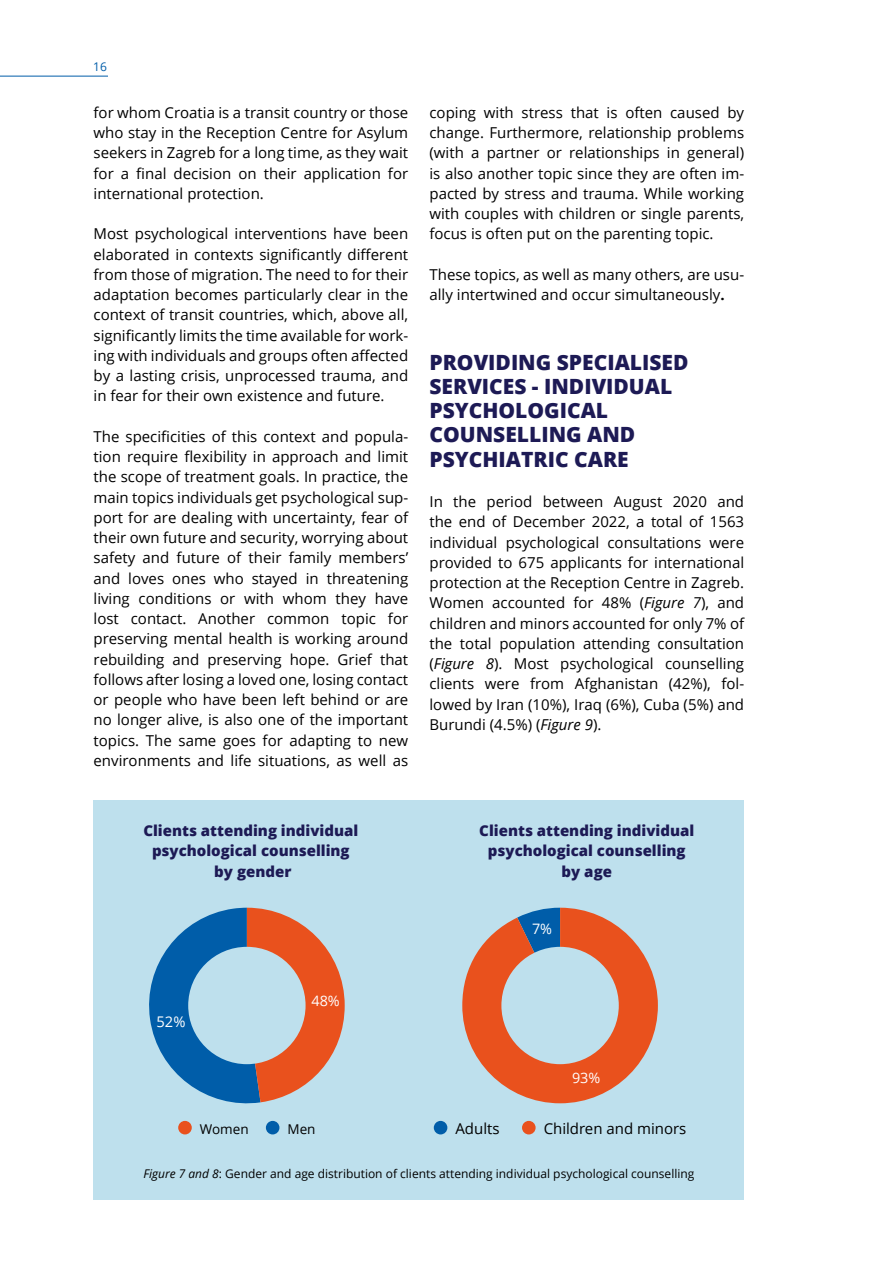
<style>
.page{position:relative;width:893px;height:1263px;background:#fff}
.page>*{position:absolute;margin:0;border:0;box-sizing:border-box;transform-origin:0 0}
.t1{font:800 21px/24.2px "Open Sans";color:#1d1a55}
.t2{font:15px/20.2px "Open Sans";color:#000;text-align:justify}
.t3{font:800 15px/20.2px "Open Sans";color:#1d1a55;text-align:center}
.t4{font:14.7px "Open Sans";color:#fff}
.t5{font:14.4px "Open Sans";color:#fff}
.t6{font:13.5px "Open Sans";color:#000}
.t7{font:12px "Open Sans";color:#000}
.t8{font:12px "Open Sans";color:#005da9}
.s1{font-weight:700}
.s2{font-style:italic}
</style>
<div class="page">
<div style="left:94px;top:800px;width:650px;height:399px;background:#bee0ed"></div>
<hr style="left:0;top:76px;width:108px;height:1px;background:#005da9">
<svg style="left:462px;top:908px;width:196px;height:195px"></svg>
<svg style="left:149px;top:908px;width:196px;height:196px"></svg>
<div style="left:188px;top:947px;width:118px;height:117px;background:#bee0ed;border-radius:50%"></div>
<div style="left:501px;top:947px;width:118px;height:117px;background:#bee0ed;border-radius:50%"></div>
<div style="left:178px;top:1121px;width:14px;height:13px;background:#e9511d;border-radius:50%"></div>
<div style="left:266px;top:1121px;width:13px;height:13px;background:#005da9;border-radius:50%"></div>
<div style="left:522px;top:1121px;width:14px;height:13px;background:#e9511d;border-radius:50%"></div>
<div style="left:434px;top:1121px;width:13px;height:13px;background:#005da9;border-radius:50%"></div>
<p class="t8" style="left:93px;top:58px;width:15px">16</p>
<p class="t2" style="left:94px;top:102px;width:316px">for whom Croatia is a transit country or those who stay in the Reception Centre for Asylum seekers in Zagreb for a long time, as they wait for a final decision on their application for international protection.</p>
<p class="t2" style="left:94px;top:223px;width:316px">Most psychological interventions have been elaborated in contexts significantly different from those of migration. The need to for their adaptation becomes particularly clear in the context of transit countries, which, above all, significantly limits the time available for work&shy;ing with individuals and groups often affected by a lasting crisis, unprocessed trauma, and in fear for their own existence and future.</p>
<p class="t2" style="left:94px;top:426px;width:316px">The specificities of this context and popula&shy;tion require flexibility in approach and limit the scope of treatment goals. In practice, the main topics individuals get psychological sup&shy;port for are dealing with uncertainty, fear of their own future and security, worrying about safety and future of their family members’ and loves ones who stayed in threatening living conditions or with whom they have lost contact. Another common topic for preserving mental health is working around rebuilding and preserving hope. Grief that follows after losing a loved one, losing contact or people who have been left behind or are no longer alive, is also one of the important topics. The same goes for adapting to new environments and life situations, as well as</p>
<p class="t2" style="left:429px;top:102px;width:316px">coping with stress that is often caused by change. Furthermore, relationship problems (with a partner or relationships in general) is also another topic since they are often im&shy;pacted by stress and trauma. While working with couples with children or single parents, focus is often put on the parenting topic.</p>
<p class="t2" style="left:429px;top:264px;width:316px">These topics, as well as many others, are usu&shy;ally intertwined and occur simultaneously<span class="s1">.</span></p>
<h1 class="t1" style="left:429px;top:349px;width:261px">PROVIDING SPECIALISED<br>SERVICES - INDIVIDUAL<br>PSYCHOLOGICAL<br>COUNSELLING AND<br>PSYCHIATRIC CARE</h1>
<p class="t2" style="left:429px;top:491px;width:316px">In the period between August 2020 and the end of December 2022, a total of 1563 individual psychological consultations were provided to 675 applicants for international protection at the Reception Centre in Zagreb.<br>Women accounted for 48% (<span class="s2">Figure 7</span>), and children and minors accounted for only 7% of the total population attending consultation (<span class="s2">Figure 8</span>). Most psychological counselling clients were from Afghanistan (42%), fol&shy;lowed by Iran (10%), Iraq (6%), Cuba (5%) and Burundi (4.5%) (<span class="s2">Figure 9</span>).</p>
<p class="t3" style="left:143px;top:820px;width:216px">Clients attending individual psychological counselling by gender</p>
<p class="t3" style="left:479px;top:820px;width:216px">Clients attending individual psychological counselling by age</p>
<p class="t5" style="left:532px;top:919px;width:22px">7%</p>
<p class="t4" style="left:157px;top:1012px;width:30px">52%</p>
<p class="t5" style="left:311px;top:991px;width:30px">48%</p>
<p class="t5" style="left:572px;top:1068px;width:30px">93%</p>
<p class="t6" style="left:200px;top:1119px;width:50px">Women</p>
<p class="t6" style="left:288px;top:1119px;width:30px">Men</p>
<p class="t2" style="left:455px;top:1118px;width:46px">Adults</p>
<p class="t2" style="left:544px;top:1118px;width:144px">Children and minors</p>
<p class="t7" style="left:143px;top:1166px;width:552px"><span class="s2">Figure 7 and 8</span>: Gender and age distribution of clients attending individual psychological counselling</p>
</div>
